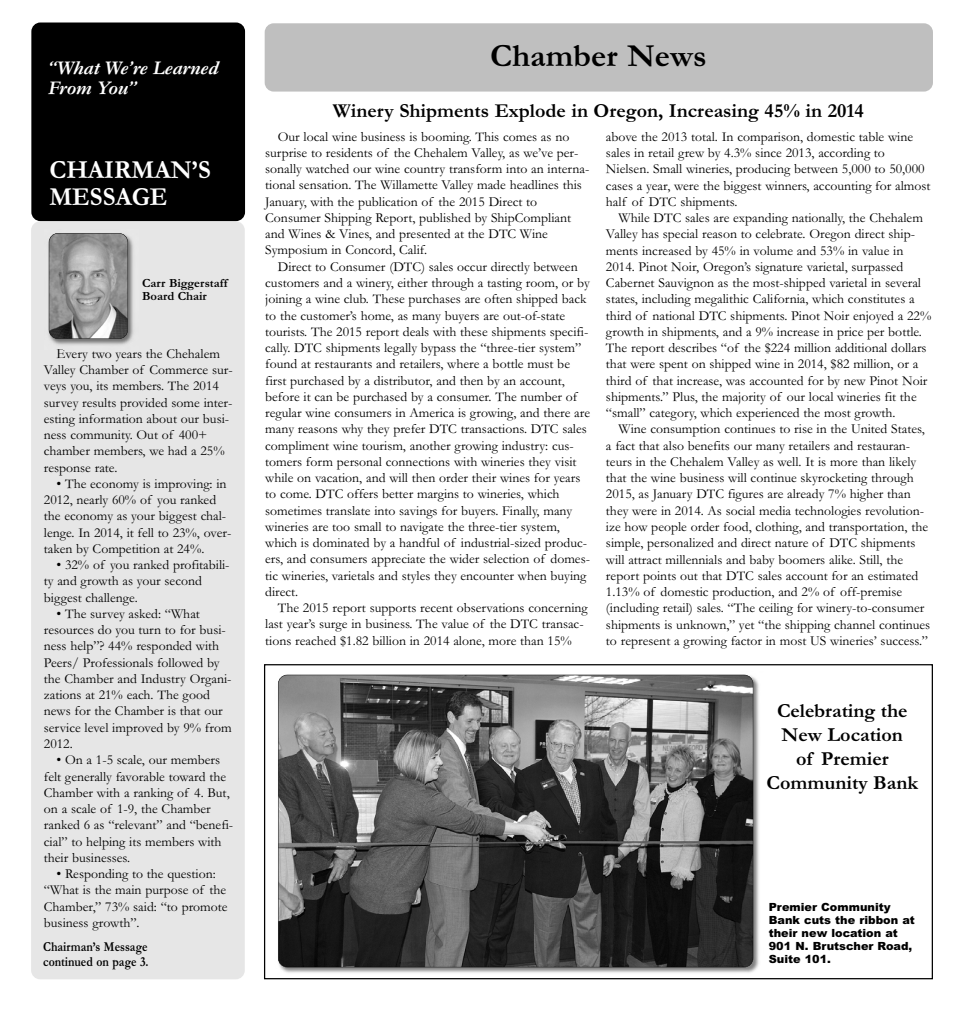
<style>
.page{position:relative;width:968px;height:1013px;background:#fff}
.page>*{position:absolute;margin:0;border:0;box-sizing:border-box;transform-origin:0 0}
.t1{font:700 32.5px "Garamond";color:#000}
.t2{font:700 26.25px/26.2px "Garamond";color:#fff;scale:.95 1}
.t3{font:700 20px/23.8px "Garamond";color:#000;text-align:center}
.t4{font:italic 700 20px/20px "Garamond";color:#fff}
.t5{font:13.75px/16.2px "Garamond";color:#000}
.t6{font:700 13.75px/15px "Garamond";color:#000;scale:.85 1}
.t7{font:700 12.5px/12.5px "Garamond";color:#000}
.t8{font:900 11.25px/12.8px "Arial";color:#000}
</style>
<div class="page">
<div style="left:265px;top:23px;width:667px;height:69px;background:#bfbfbf;border-radius:9px"></div>
<div style="left:31px;top:221px;width:214px;height:758px;background:#e6e6e6;border-radius:9px"></div>
<div style="left:31px;top:22px;width:214px;height:199px;background:#000;border-radius:9px"></div>
<img style="left:48px;top:233px;width:85px;height:112px">
<img style="left:49px;top:233px;width:79px;height:106px;border-radius:9px">
<div style="left:49px;top:233px;width:79px;height:106px;border:1px solid #000;border-radius:9px"></div>
<img style="left:278px;top:676px;width:481px;height:297px">
<img style="left:278px;top:675px;width:475px;height:292px;border-radius:9px">
<div style="left:278px;top:674px;width:475px;height:293px;border:1px solid #000;border-radius:9px"></div>
<h3 class="t4" style="left:48px;top:57px;width:172px">“What We’re Learned<br>From You”</h3>
<h2 class="t2" style="left:49px;top:156px;width:171px">CHAIRMAN’S<br>MESSAGE</h2>
<p class="t7" style="left:142px;top:277px;width:87px">Carr Biggerstaff<br>Board Chair</p>
<p class="t5" style="left:44px;top:345px;width:190px;text-indent:13px">Every two years the Chehalem<br>Valley Chamber of Commerce sur&shy;veys you, its members. The 2014 survey results provided some inter&shy;esting information about our busi&shy;ness community. Out of 400+ chamber members, we had a 25% response rate.</p>
<p class="t5" style="left:44px;top:475px;width:189px;text-indent:13px">• The economy is improving: in<br>2012, nearly 60% of you ranked the economy as your biggest chal&shy;lenge. In 2014, it fell to 23%, over&shy;taken by Competition at 24%.</p>
<p class="t5" style="left:44px;top:556px;width:187px;text-indent:13px">• 32% of you ranked profitabili&shy;ty and growth as your second biggest challenge.</p>
<p class="t5" style="left:44px;top:605px;width:189px;text-indent:13px">• The survey asked: “What resources do you turn to for busi&shy;ness help”? 44% responded with<br>Peers/ Professionals followed by the Cham ber and Industry Organi - za tions at 21% each. The good news for the Chamber is that our service level improved by 9% from<br>2012.</p>
<p class="t5" style="left:44px;top:751px;width:191px;text-indent:13px">• On a 1-5 scale, our members felt generally favorable toward the<br>Chamber with a ranking of 4. But, on a scale of 1-9, the Chamber ranked 6 as “relevant” and “benefi&shy;cial” to helping its members with their businesses.</p>
<p class="t5" style="left:44px;top:865px;width:185px;text-indent:13px">• Responding to the question: “What is the main purpose of the<br>Chamber,” 73% said: “to promote business growth”.</p>
<p class="t6" style="left:43px;top:938px;width:125px">Chairman’s Message continued on page 3.</p>
<h1 class="t1" style="left:490px;top:36px;width:218px">Chamber News</h1>
<h3 class="t3" style="left:333px;top:98px;width:532px">Winery Shipments Explode in Oregon, Increasing 45% in 2014</h3>
<p class="t5" style="left:265px;top:128px;width:325px;text-indent:13px">Our local wine business is booming. This comes as no surprise to residents of the Chehalem Valley, as we’ve per&shy;sonally watched our wine country transform into an interna&shy;tional sensation. The Willamette Valley made headlines this January, with the publication of the 2015 Direct to Consumer Shipping Report, published by ShipCompliant and Wines &amp; Vines, and presented at the DTC Wine Symposium in Concord, Calif.</p>
<p class="t5" style="left:265px;top:258px;width:326px;text-indent:13px">Direct to Consumer (DTC) sales occur directly between customers and a winery, either through a tasting room, or by joining a wine club. These purchases are often shipped back to the customer’s home, as many buyers are out-of-state tourists. The 2015 report deals with these shipments specifi&shy;cally. DTC shipments legally bypass the “three-tier system” found at restaurants and retailers, where a bottle must be first purchased by a distributor, and then by an account, before it can be purchased by a consumer. The number of regular wine consumers in America is growing, and there are many reasons why they prefer DTC transactions. DTC sales compliment wine tourism, another growing industry: cus&shy;tomers form personal connections with wineries they visit while on vacation, and will then order their wines for years to come. DTC offers better margins to wineries, which sometimes translate into savings for buyers. Finally, many wineries are too small to navigate the three-tier system, which is dominated by a handful of industrial-sized produc&shy;ers, and consumers appreciate the wider selection of domes&shy;tic wineries, varietals and styles they encounter when buying direct.</p>
<p class="t5" style="left:265px;top:599px;width:324px;text-indent:13px">The 2015 report supports recent observations concerning last year’s surge in business. The value of the DTC transac&shy;tions reached $1.82 billion in 2014 alone, more than 15%</p>
<p class="t5" style="left:606px;top:128px;width:326px">above the 2013 total. In comparison, domestic table wine sales in retail grew by 4.3% since 2013, according to Nielsen. Small wineries, producing between 5,000 to 50,000 cases a year, were the biggest winners, accounting for almost half of DTC shipments.</p>
<p class="t5" style="left:606px;top:209px;width:327px;text-indent:13px">While DTC sales are expanding nationally, the Chehalem Valley has special reason to celebrate. Oregon direct ship&shy;ments increased by 45% in volume and 53% in value in 2014. Pinot Noir, Oregon’s signature varietal, surpassed Cabernet Sauvignon as the most-shipped varietal in several states, including megalithic California, which constitutes a third of national DTC shipments. Pinot Noir enjoyed a 22% growth in shipments, and a 9% increase in price per bottle.<br>The report describes “of the $224 million additional dollars that were spent on shipped wine in 2014, $82 million, or a third of that increase, was accounted for by new Pinot Noir shipments.” Plus, the majority of our local wineries fit the “small” category, which experienced the most growth.</p>
<p class="t5" style="left:606px;top:420px;width:326px;text-indent:13px">Wine consumption continues to rise in the United States, a fact that also benefits our many retailers and restauran&shy;teurs in the Chehalem Valley as well. It is more than likely that the wine business will continue skyrocketing through 2015, as January DTC figures are already 7% higher than they were in 2014. As social media technologies revolution&shy;ize how people order food, clothing, and transportation, the simple, personalized and direct nature of DTC shipments will attract millennials and baby boomers alike. Still, the report points out that DTC sales account for an estimated 1.13% of domestic production, and 2% of off-premise (including retail) sales. “The ceiling for winery-to-consumer shipments is unknown,” yet “the shipping channel continues to represent a growing factor in most US wineries’ success.”</p>
<h3 class="t3" style="left:766px;top:698px;width:153px">Celebrating the<br>New Location<br>of Premier<br>Community Bank</h3>
<p class="t8" style="left:768px;top:901px;width:147px">Premier Community<br>Bank cuts the ribbon at their new location at<br>901 N. Brutscher Road,<br>Suite 101.</p>
</div>
